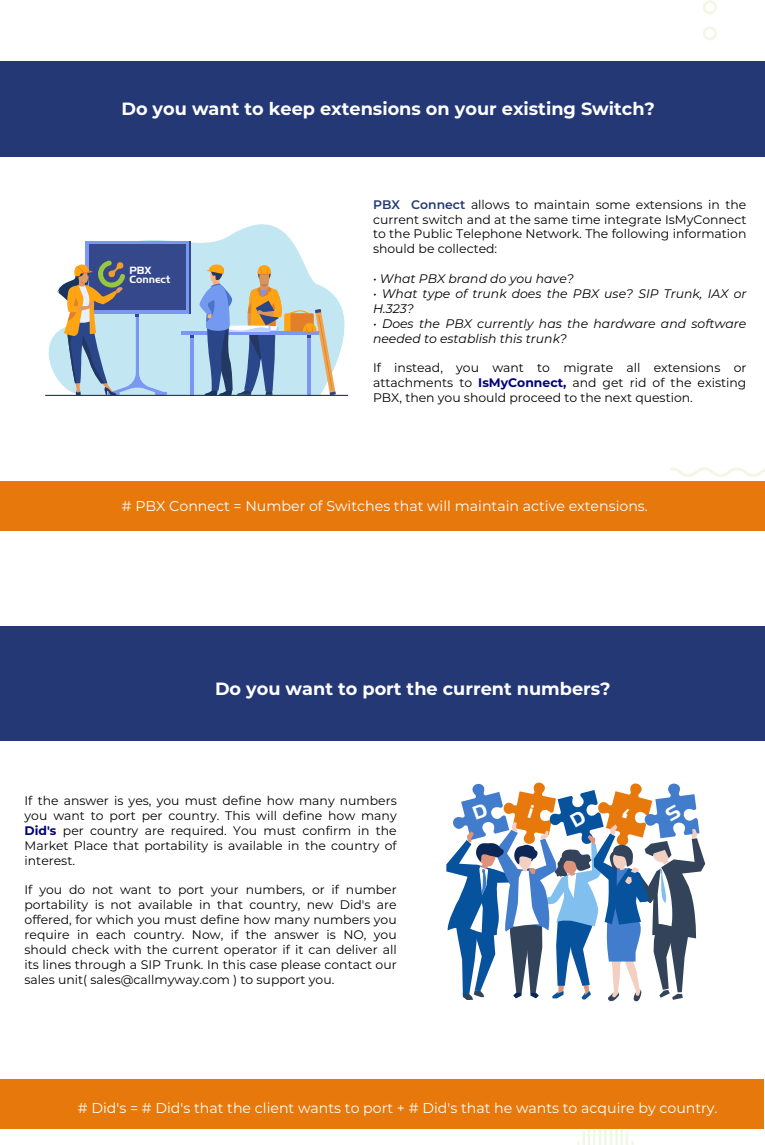
<style>
.page{position:relative;width:765px;height:1145px;background:#fff}
.page>*{position:absolute;margin:0;border:0;box-sizing:border-box;transform-origin:0 0}
.t1{font:700 17.75px "Montserrat";color:#fff}
.t2{font:14.12px "Montserrat";color:#fff}
.t3{font:12.38px/14.9px "Montserrat";color:#000;text-align:justify}
.t4{font:italic 12.38px/14.9px "Montserrat";color:#000}
.t5{font:700 11px/8.9px "Handel Got D";color:#fff}
.s1{font-weight:600;color:#243875}
.s2{font-weight:700;color:#000080}
</style>
<div class="page">
<div style="left:0;top:61px;width:765px;height:95px;background:#243875"></div>
<div style="left:0;top:626px;width:765px;height:115px;background:#243875"></div>
<svg style="left:670px;top:467px;width:95px;height:10px"></svg>
<svg style="left:703px;top:0;width:14px;height:14px"></svg>
<svg style="left:703px;top:26px;width:14px;height:14px"></svg>
<svg style="left:577px;top:1128px;width:57px;height:17px"></svg>
<svg style="left:45px;top:224px;width:304px;height:172px"></svg>
<div style="left:86px;top:241px;width:103px;height:73px;background:linear-gradient(to right,#7a97f3,#7a97f3)"></div>
<div style="left:89px;top:245px;width:96px;height:65px;background:#35488b"></div>
<hr style="left:189px;top:241px;width:1px;height:73px;background:#35488b">
<hr style="left:181px;top:332px;width:138px;height:3px;background:#7a97f3">
<svg style="left:190px;top:263px;width:146px;height:132px;background:#aabcc8"></svg>
<hr style="left:45px;top:395px;width:303px;height:1px;background:#202f4e">
<div style="left:0;top:481px;width:765px;height:49px;background:#e7780c"></div>
<div style="left:0;top:1079px;width:764px;height:49px;background:#e7780c"></div>
<svg style="left:58px;top:260px;width:109px;height:135px"></svg>
<svg style="left:446px;top:782px;width:259px;height:220px"></svg>
<h1 class="t1" style="left:121px;top:96px;width:535px">Do you want to keep extensions on your existing Switch?</h1>
<p class="t5" style="left:129px;top:266px;width:43px">PBX<br>Connect</p>
<p class="t3" style="left:373px;top:196px;width:375px"><span class="s1">PBX Connect</span> allows to maintain some extensions in the current switch and at the same time integrate IsMyConnect to the Public Telephone Network. The following information should be collected:</p>
<p class="t4" style="left:373px;top:271px;width:202px">• What PBX brand do you have?</p>
<p class="t4" style="left:373px;top:286px;width:375px">• What type of trunk does the PBX use? SIP Trunk, IAX or<br>H.323?</p>
<p class="t4" style="left:373px;top:315px;width:375px">• Does the PBX currently has the hardware and software needed to establish this trunk?</p>
<p class="t3" style="left:373px;top:360px;width:375px">If instead, you want to migrate all extensions or attachments to <span class="s2">IsMyConnect,</span> and get rid of the existing PBX, then you should proceed to the next question.</p>
<p class="t2" style="left:122px;top:496px;width:528px"># PBX Connect = Number of Switches that will maintain active extensions.</p>
<h1 class="t1" style="left:215px;top:676px;width:397px">Do you want to port the current numbers?</h1>
<p class="t3" style="left:25px;top:793px;width:374px">If the answer is yes, you must define how many numbers you want to port per country. This will define how many <span class="s2">Did's</span> per country are required. You must confirm in the Market Place that portability is available in the country of interest.</p>
<p class="t3" style="left:25px;top:882px;width:374px">If you do not want to port your numbers, or if number portability is not available in that country, new Did's are offered, for which you must define how many numbers you require in each country. Now, if the answer is NO, you should check with the current operator if it can deliver all its lines through a SIP Trunk. In this case please contact our sales unit( sales@callmyway.com ) to support you.</p>
<p class="t2" style="left:78px;top:1098px;width:641px"># Did's = # Did's that the client wants to port + # Did's that he wants to acquire by country.</p>
</div>
